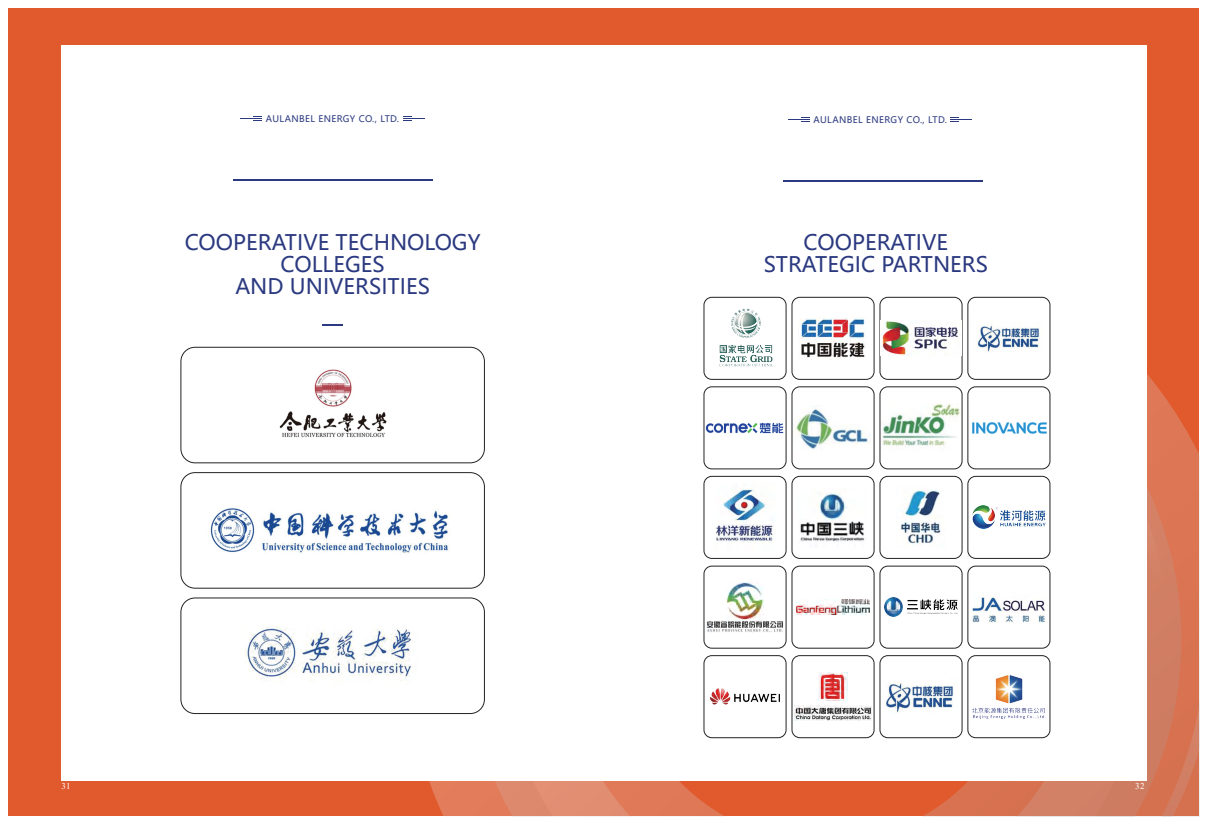
<style>
.page{position:relative;width:1208px;height:825px;background:#fff}
.page>*{position:absolute;margin:0;border:0;box-sizing:border-box;transform-origin:0 0}
.t1{font:21.2px/22.1px "Microsoft Ya Hei";color:#2b3980;text-align:center}
.t2{font:9px "Microsoft Ya Hei";letter-spacing:.04em;color:#2b3980}
.t3{font:9px "Times New Roman";color:#fff}
</style>
<div class="page">
<div style="left:9px;top:9px;width:1190px;height:807px;background:#e05a2d"></div>
<svg style="left:405px;top:221px;width:794px;height:595px"></svg>
<svg style="left:466px;top:282px;width:715px;height:534px"></svg>
<svg style="left:1146px;top:346px;width:18px;height:241px"></svg>
<svg style="left:1141px;top:594px;width:58px;height:222px"></svg>
<div style="left:61px;top:45px;width:1085px;height:735px;background:#fff"></div>
<img style="left:210px;top:508px;width:239px;height:45px">
<img style="left:279px;top:369px;width:108px;height:69px">
<hr style="left:233px;top:179px;width:199px;height:1px;background:#2b3980">
<svg style="left:322px;top:325px;width:21px;height:1px"></svg>
<svg style="left:240px;top:116px;width:21px;height:5px"></svg>
<svg style="left:403px;top:116px;width:21px;height:5px"></svg>
<div style="left:181px;top:347px;width:304px;height:116px;border:1px solid #222322;border-radius:14px"></div>
<div style="left:181px;top:472px;width:304px;height:116px;border:1px solid #222322;border-radius:14px"></div>
<div style="left:181px;top:598px;width:304px;height:116px;border:1px solid #222322;border-radius:14px"></div>
<img style="left:245px;top:626px;width:169px;height:55px">
<hr style="left:783px;top:180px;width:199px;height:1px;background:#2b3980">
<img style="left:885px;top:598px;width:72px;height:18px">
<img style="left:796px;top:600px;width:73px;height:15px">
<img style="left:710px;top:689px;width:69px;height:15px">
<img style="left:971px;top:596px;width:74px;height:27px">
<div style="left:703px;top:297px;width:83px;height:83px;border:1px solid #222322;border-radius:8px"></div>
<img style="left:719px;top:308px;width:54px;height:59px">
<div style="left:791px;top:297px;width:83px;height:83px;border:1px solid #222322;border-radius:8px"></div>
<img style="left:798px;top:318px;width:67px;height:40px">
<div style="left:879px;top:297px;width:83px;height:83px;border:1px solid #222322;border-radius:8px"></div>
<img style="left:880px;top:320px;width:81px;height:35px">
<img style="left:705px;top:422px;width:79px;height:12px">
<div style="left:703px;top:387px;width:83px;height:82px;border:1px solid #222322;border-radius:8px"></div>
<div style="left:791px;top:387px;width:83px;height:82px;border:1px solid #222322;border-radius:8px"></div>
<img style="left:793px;top:405px;width:75px;height:44px">
<div style="left:879px;top:387px;width:83px;height:82px;border:1px solid #222322;border-radius:8px"></div>
<img style="left:882px;top:404px;width:78px;height:42px">
<div style="left:703px;top:476px;width:83px;height:83px;border:1px solid #222322;border-radius:8px"></div>
<img style="left:715px;top:488px;width:59px;height:55px">
<div style="left:791px;top:476px;width:83px;height:83px;border:1px solid #222322;border-radius:8px"></div>
<img style="left:800px;top:493px;width:65px;height:49px">
<div style="left:879px;top:476px;width:83px;height:83px;border:1px solid #222322;border-radius:8px"></div>
<div style="left:967px;top:476px;width:83px;height:83px;border:1px solid #222322;border-radius:8px"></div>
<img style="left:901px;top:490px;width:40px;height:54px">
<img style="left:977px;top:325px;width:62px;height:27px">
<img style="left:972px;top:506px;width:73px;height:23px">
<img style="left:972px;top:414px;width:79px;height:27px">
<div style="left:967px;top:297px;width:83px;height:83px;border:1px solid #222322;border-radius:8px"></div>
<div style="left:967px;top:387px;width:83px;height:82px;border:1px solid #222322;border-radius:8px"></div>
<div style="left:703px;top:566px;width:83px;height:82px;border:1px solid #222322;border-radius:8px"></div>
<div style="left:791px;top:566px;width:83px;height:82px;border:1px solid #222322;border-radius:8px"></div>
<div style="left:879px;top:566px;width:83px;height:82px;border:1px solid #222322;border-radius:8px"></div>
<div style="left:703px;top:655px;width:83px;height:83px;border:1px solid #222322;border-radius:8px"></div>
<div style="left:967px;top:655px;width:83px;height:83px;border:1px solid #222322;border-radius:8px"></div>
<div style="left:967px;top:566px;width:83px;height:82px;border:1px solid #222322;border-radius:8px"></div>
<img style="left:972px;top:707px;width:74px;height:12px">
<img style="left:995px;top:675px;width:28px;height:29px">
<img style="left:874px;top:678px;width:89px;height:36px">
<img style="left:794px;top:705px;width:77px;height:16px">
<img style="left:818px;top:673px;width:29px;height:27px">
<div style="left:879px;top:655px;width:83px;height:83px;border:1px solid #222322;border-radius:8px"></div>
<div style="left:791px;top:655px;width:83px;height:83px;border:1px solid #222322;border-radius:8px"></div>
<img style="left:707px;top:621px;width:76px;height:11px">
<img style="left:726px;top:582px;width:37px;height:38px">
<svg style="left:788px;top:117px;width:21px;height:5px"></svg>
<svg style="left:950px;top:117px;width:22px;height:5px"></svg>
<p class="t2" style="left:266px;top:112px;width:135px">AULANBEL ENERGY CO., LTD.</p>
<p class="t1" style="left:185px;top:230px;width:297px">COOPERATIVE TECHNOLOGY<br>COLLEGES<br>AND UNIVERSITIES</p>
<p class="t2" style="left:813px;top:113px;width:135px">AULANBEL ENERGY CO., LTD.</p>
<p class="t1" style="left:763px;top:230px;width:226px">COOPERATIVE<br>STRATEGIC PARTNERS</p>
<p class="t3" style="left:61px;top:780px;width:11px">31</p>
<p class="t3" style="left:1135px;top:780px;width:11px">32</p>
</div>
